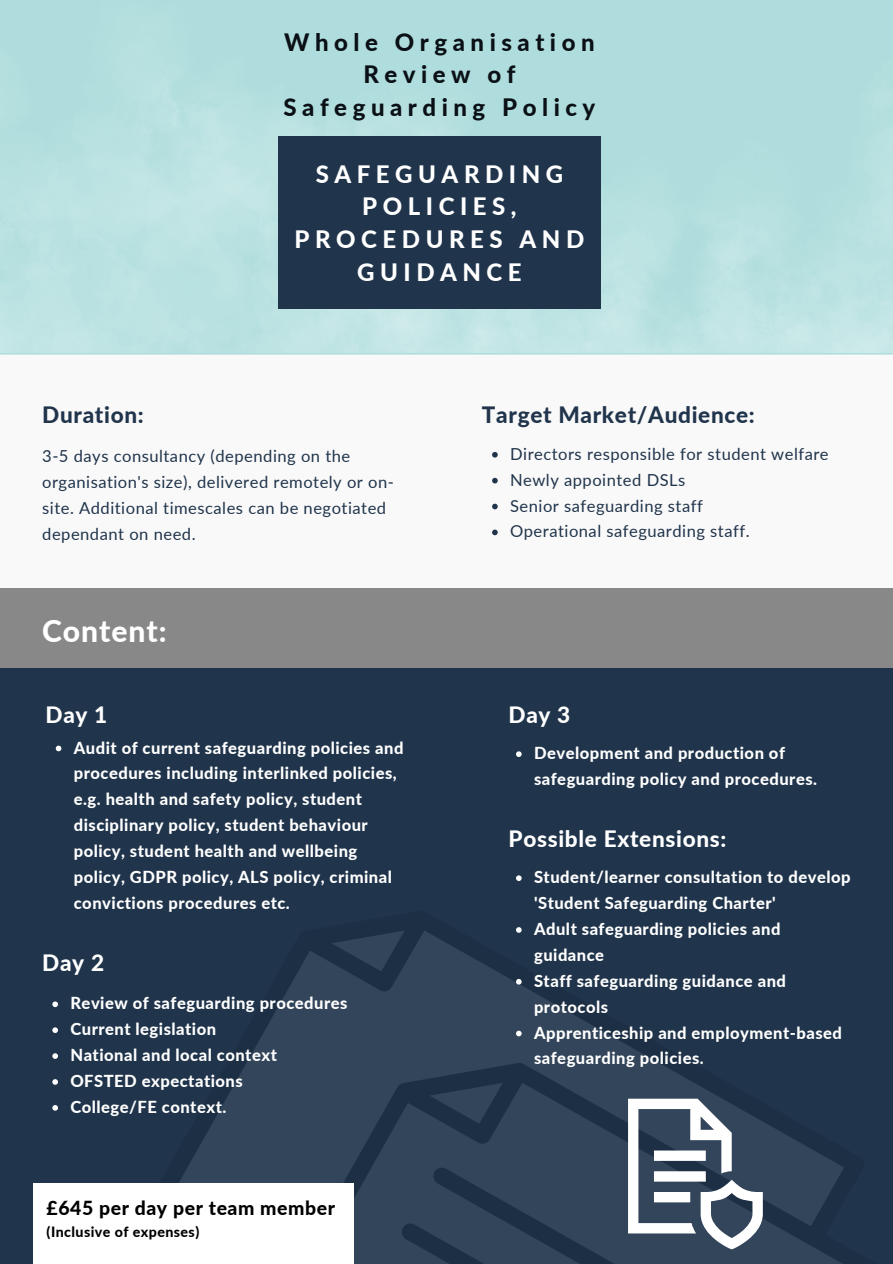
<style>
.page{position:relative;width:893px;height:1264px;background:#fff}
.page>*{position:absolute;margin:0;border:0;box-sizing:border-box;transform-origin:0 0}
.t1{font:800 30px "Lato";letter-spacing:.03em;color:#fff}
.t2{font:800 24px/32.7px "Lato";letter-spacing:.23em;color:#0a1015;text-align:center}
.t3{font:800 24px/32.7px "Lato";letter-spacing:.23em;color:#fff;text-align:center}
.t4{font:800 22.5px "Lato";letter-spacing:.03em;color:#fff}
.t5{font:800 22.5px "Lato";letter-spacing:.03em;color:#20344b}
.t6{font:800 19.35px "Lato";letter-spacing:.03em;color:#000}
.t7{font:800 16.5px/25.8px "Lato";letter-spacing:.03em;color:#fff}
.t8{font:16.5px/25.8px "Lato";letter-spacing:.03em;color:#20344b}
.t9{font:800 14.25px "Lato";letter-spacing:.03em;color:#000}
</style>
<div class="page">
<div style="left:0;top:0;width:892px;height:1263px;background:#f9f9f9"></div>
<div style="left:0;top:655px;width:892px;height:608px;background:#20344b"></div>
<svg style="left:53px;top:928px;width:603px;height:183px"></svg>
<svg style="left:126px;top:1062px;width:718px;height:201px;fill:#33455a"></svg>
<div style="left:0;top:588px;width:892px;height:79px;background:#888"></div>
<img style="left:0;top:0;width:892px;height:352px">
<div style="left:278px;top:136px;width:322px;height:173px;background:#20344b"></div>
<svg style="left:52px;top:1001px;width:6px;height:6px"></svg>
<svg style="left:52px;top:1027px;width:6px;height:5px"></svg>
<svg style="left:52px;top:1053px;width:6px;height:5px"></svg>
<svg style="left:52px;top:1079px;width:6px;height:5px"></svg>
<svg style="left:52px;top:1104px;width:6px;height:6px"></svg>
<svg style="left:516px;top:875px;width:5px;height:6px"></svg>
<svg style="left:516px;top:927px;width:5px;height:5px"></svg>
<svg style="left:516px;top:978px;width:5px;height:6px"></svg>
<svg style="left:516px;top:1030px;width:5px;height:6px"></svg>
<svg style="left:628px;top:1098px;width:134px;height:151px"></svg>
<svg style="left:56px;top:745px;width:5px;height:6px"></svg>
<svg style="left:492px;top:452px;width:5px;height:5px"></svg>
<svg style="left:492px;top:478px;width:5px;height:5px"></svg>
<svg style="left:492px;top:503px;width:5px;height:6px"></svg>
<svg style="left:492px;top:529px;width:5px;height:6px"></svg>
<svg style="left:516px;top:751px;width:5px;height:6px"></svg>
<div style="left:33px;top:1182px;width:320px;height:81px;background:#fff"></div>
<h2 class="t2" style="left:283px;top:25px;width:313px">Whole Organisation<br>Review of<br>Safeguarding Policy</h2>
<h2 class="t3" style="left:294px;top:157px;width:291px">SAFEGUARDING<br>POLICIES,<br>PROCEDURES AND<br>GUIDANCE</h2>
<h3 class="t5" style="left:42px;top:401px;width:103px">Duration:</h3>
<h3 class="t5" style="left:482px;top:401px;width:274px">Target Market/Audience:</h3>
<p class="t8" style="left:42px;top:443px;width:353px">3-5 days consultancy (depending on the organisation's size), delivered remotely or on&shy;site. Additional timescales can be negotiated dependant on need.</p>
<h1 class="t1" style="left:42px;top:612px;width:126px">Content:</h1>
<p class="t8" style="left:510px;top:440px;width:320px">Directors responsible for student welfare<br>Newly appointed DSLs<br>Senior safeguarding staff<br>Operational safeguarding staff.</p>
<h3 class="t4" style="left:46px;top:701px;width:63px">Day 1</h3>
<h3 class="t4" style="left:508px;top:701px;width:63px">Day 3</h3>
<p class="t7" style="left:74px;top:734px;width:331px">Audit of current safeguarding policies and procedures including interlinked policies, e.g. health and safety policy, student disciplinary policy, student behaviour policy, student health and wellbeing policy, GDPR policy, ALS policy, criminal convictions procedures etc.</p>
<h3 class="t4" style="left:42px;top:949px;width:63px">Day 2</h3>
<p class="t7" style="left:70px;top:990px;width:278px">Review of safeguarding procedures<br>Current legislation<br>National and local context<br>OFSTED expectations<br>College/FE context.</p>
<p class="t6" style="left:47px;top:1196px;width:290px">£645 per day per team member</p>
<p class="t9" style="left:47px;top:1222px;width:154px">(Inclusive of expenses)</p>
<p class="t7" style="left:534px;top:740px;width:284px">Development and production of safeguarding policy and procedures.</p>
<h3 class="t4" style="left:508px;top:824px;width:219px">Possible Extensions:</h3>
<p class="t7" style="left:534px;top:864px;width:318px">Student/learner consultation to develop 'Student Safeguarding Charter'<br>Adult safeguarding policies and guidance<br>Staff safeguarding guidance and protocols<br>Apprenticeship and employment-based safeguarding policies.</p>
</div>
